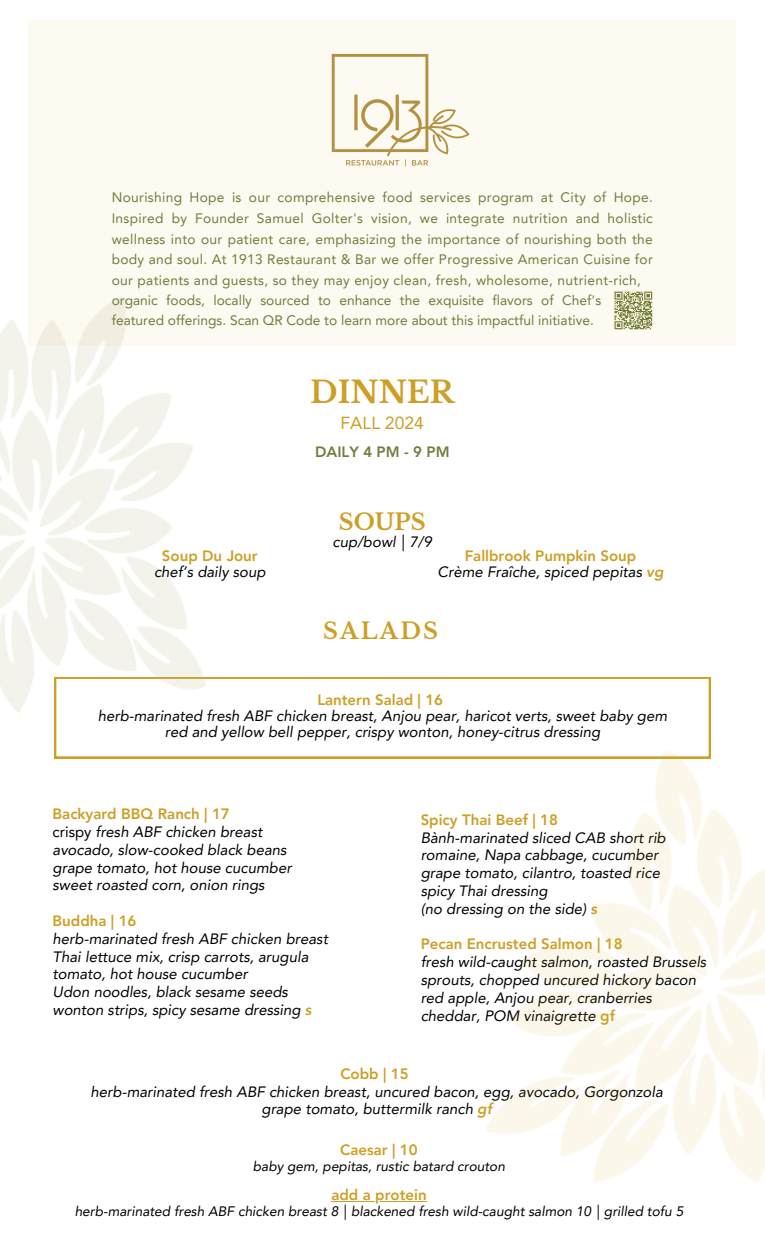
<style>
.page{position:relative;width:765px;height:1260px;background:#fff}
.page>*{position:absolute;margin:0;border:0;box-sizing:border-box;transform-origin:0 0}
.t1{font:700 30px "Libre Baskerville";color:#cd9f26}
.t2{font:700 22.5px "Libre Baskerville";letter-spacing:.1em;color:#cd9f26}
.t3{font:17.5px "Avenir LT Pro";color:#cd9f26}
.t4{font:italic 15px/17.8px "Avenir LT Pro";color:#000}
.t5{font:800 15px "Avenir LT Pro";color:#cd9f26}
.t6{font:800 15px "Avenir LT Pro";color:#717d3b}
.t7{font:13.75px/20.6px "Avenir LT Pro";color:#717d3b;text-align:justify}
.t8{font:italic 13.75px "Avenir LT Pro";color:#000}
.s1{font-weight:800;color:#cd9f26}
.s2{font-style:normal}
.s3{font-weight:800;font-style:normal;color:#cd9f26}
</style>
<div class="page">
<hr style="left:331px;top:1201px;width:96px;height:1px;background:#cd9f26">
<div style="left:29px;top:20px;width:707px;height:325px;background:#fdfaf2"></div>
<img style="left:331px;top:54px;width:139px;height:113px">
<svg style="left:299px;top:677px;width:412px;height:81px"></svg>
<svg style="left:613px;top:291px;width:40px;height:39px"></svg>
<img style="left:446px;top:727px;width:319px;height:455px">
<img style="left:0;top:249px;width:299px;height:510px">
<p class="t7" style="left:112px;top:188px;width:543px">Nourishing Hope is our comprehensive food services program at City of Hope.<br>Inspired by Founder Samuel Golter's vision, we integrate nutrition and holistic wellness into our patient care, emphasizing the importance of nourishing both the body and soul. At 1913 Restaurant &amp; Bar we offer Progressive American Cuisine for our patients and guests, so they may enjoy clean, fresh, wholesome, nutrient-rich,</p>
<p class="t7" style="left:112px;top:291px;width:491px">organic foods, locally sourced to enhance the exquisite flavors of Chef's featured offerings. Scan QR Code to learn more about this impactful initiative.</p>
<p class="t5" style="left:162px;top:550px;width:97px">Soup Du Jour</p>
<p class="t4" style="left:154px;top:564px;width:113px">chef’s daily soup</p>
<p class="t1" style="left:310px;top:374px;width:146px">DINNER</p>
<p class="t3" style="left:341px;top:416px;width:85px">FALL 2024</p>
<p class="t6" style="left:315px;top:445px;width:136px">DAILY 4 PM - 9 PM</p>
<h2 class="t2" style="left:339px;top:509px;width:88px">SOUPS</h2>
<p class="t4" style="left:333px;top:534px;width:101px">cup/bowl | 7/9</p>
<p class="t5" style="left:465px;top:550px;width:173px">Fallbrook Pumpkin Soup</p>
<p class="t4" style="left:438px;top:564px;width:227px">Crème Fraîche, spiced pepitas <span class="s1">vg</span></p>
<h2 class="t2" style="left:323px;top:617px;width:117px">SALADS</h2>
<p class="t5" style="left:317px;top:694px;width:127px">Lantern Salad | 16</p>
<p class="t4" style="left:98px;top:708px;width:571px">herb-marinated fresh ABF chicken breast, Anjou pear, haricot verts, sweet baby gem</p>
<p class="t4" style="left:165px;top:724px;width:437px">red and yellow bell pepper, crispy wonton, honey-citrus dressing</p>
<h3 class="t5" style="left:53px;top:808px;width:179px">Backyard BBQ Ranch | 17</h3>
<p class="t4" style="left:53px;top:824px;width:211px"><span class="s2">crispy</span> fresh ABF chicken breast</p>
<p class="t4" style="left:53px;top:842px;width:236px">avocado, slow-cooked black beans</p>
<p class="t4" style="left:53px;top:860px;width:241px">grape tomato, hot house cucumber</p>
<p class="t4" style="left:53px;top:878px;width:214px">sweet roasted corn, onion rings</p>
<h1 class="t5" style="left:53px;top:915px;width:85px">Buddha | 16</h1>
<p class="t4" style="left:53px;top:931px;width:277px">herb-marinated fresh ABF chicken breast<br>Thai lettuce mix, crisp carrots, arugula</p>
<p class="t4" style="left:53px;top:967px;width:197px">tomato, hot house cucumber</p>
<p class="t4" style="left:53px;top:985px;width:237px">Udon noodles, black sesame seeds</p>
<p class="t4" style="left:53px;top:1002px;width:261px">wonton strips, spicy sesame dressing <span class="s1">s</span></p>
<p class="t5" style="left:421px;top:813px;width:139px">Spicy Thai Beef | 18</p>
<p class="t4" style="left:421px;top:830px;width:247px">Bành-marinated sliced CAB short rib romaine, Napa cabbage, cucumber</p>
<p class="t4" style="left:421px;top:866px;width:241px">grape tomato, cilantro, toasted rice</p>
<p class="t4" style="left:421px;top:883px;width:128px">spicy Thai dressing</p>
<p class="t4" style="left:421px;top:901px;width:178px">(no dressing on the side) <span class="s1">s</span></p>
<p class="t5" style="left:421px;top:938px;width:203px">Pecan Encrusted Salmon | 18</p>
<p class="t4" style="left:421px;top:955px;width:287px">fresh wild-caught salmon, roasted Brussels sprouts, chopped uncured hickory bacon red apple, Anjou pear, cranberries cheddar, POM vinaigrette <span class="s3">gf</span></p>
<p class="t5" style="left:340px;top:1068px;width:70px">Cobb | 15</p>
<p class="t4" style="left:91px;top:1084px;width:574px">herb-marinated fresh ABF chicken breast, uncured bacon, egg, avocado, Gorgonzola</p>
<p class="t4" style="left:262px;top:1102px;width:232px">grape tomato, buttermilk ranch <span class="s1">gf</span></p>
<p class="t5" style="left:340px;top:1144px;width:79px">Caesar | 10</p>
<p class="t8" style="left:253px;top:1160px;width:254px">baby gem, pepitas, rustic batard crouton</p>
<p class="t5" style="left:331px;top:1189px;width:97px">add a protein</p>
<p class="t8" style="left:75px;top:1205px;width:610px">herb-marinated fresh ABF chicken breast 8 | blackened fresh wild-caught salmon 10 | grilled tofu 5</p>
</div>
